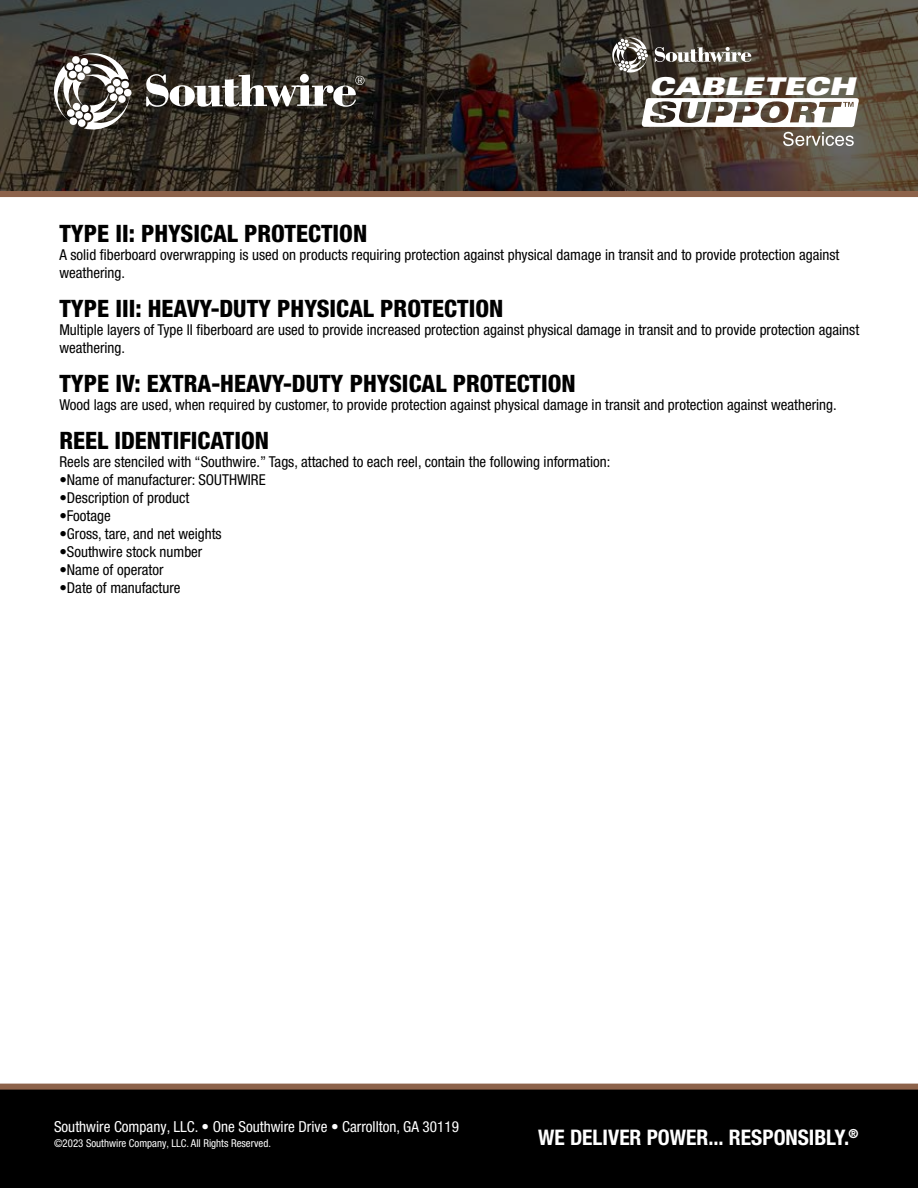
<style>
.page{position:relative;width:918px;height:1188px;background:#fff}
.page>*{position:absolute;margin:0;border:0;box-sizing:border-box;transform-origin:0 0}
.t1{font:italic 900 expanded 24.45px "Univers";color:#fff}
.t2{font:800 condensed 24px "Helvetica Neue LT Pro";color:#000}
.t3{font:700 condensed 21.45px "Helvetica Neue LT Pro";color:#fff}
.t4{font:condensed 15.15px "Helvetica Neue LT Pro";color:#fff}
.t5{font:condensed 15px/18px "Helvetica Neue LT Pro";color:#000}
.t6{font:condensed 10.8px "Helvetica Neue LT Pro";color:#fff}
</style>
<div class="page">
<svg style="left:0;top:0;width:918px;height:191px;background:#3c342b"></svg>
<svg style="left:146px;top:74px;width:218px;height:33px"></svg>
<svg style="left:54px;top:53px;width:78px;height:77px"></svg>
<div style="left:0;top:191px;width:918px;height:6px;background:#8d634b"></div>
<div style="left:0;top:1090px;width:918px;height:98px;background:#000"></div>
<div style="left:0;top:1084px;width:918px;height:6px;background:#8d634b"></div>
<svg style="left:641px;top:98px;width:219px;height:48px"></svg>
<svg style="left:655px;top:47px;width:96px;height:15px"></svg>
<svg style="left:612px;top:37px;width:36px;height:36px"></svg>
<h1 class="t1" style="left:649px;top:72px;width:208px">CABLETECH</h1>
<h2 class="t2" style="left:59px;top:219px;width:309px">TYPE II: PHYSICAL PROTECTION</h2>
<p class="t5" style="left:59px;top:245px;width:782px">A solid fiberboard overwrapping is used on products requiring protection against physical damage in transit and to provide protection against weathering.</p>
<h2 class="t2" style="left:59px;top:294px;width:445px">TYPE III: HEAVY-DUTY PHYSICAL PROTECTION</h2>
<p class="t5" style="left:59px;top:320px;width:801px">Multiple layers of Type II fiberboard are used to provide increased protection against physical damage in transit and to provide protection against weathering.</p>
<h2 class="t2" style="left:59px;top:369px;width:518px">TYPE IV: EXTRA-HEAVY-DUTY PHYSICAL PROTECTION</h2>
<p class="t5" style="left:59px;top:395px;width:779px">Wood lags are used, when required by customer, to provide protection against physical damage in transit and protection against weathering.</p>
<h2 class="t2" style="left:59px;top:426px;width:211px">REEL IDENTIFICATION</h2>
<p class="t5" style="left:59px;top:452px;width:553px">Reels are stenciled with “Southwire.” Tags, attached to each reel, contain the following information:</p>
<p class="t5" style="left:59px;top:470px;width:208px">•Name of manufacturer: SOUTHWIRE</p>
<p class="t5" style="left:59px;top:488px;width:131px">•Description of product</p>
<p class="t5" style="left:59px;top:506px;width:53px">•Footage</p>
<p class="t5" style="left:59px;top:524px;width:164px">•Gross, tare, and net weights</p>
<p class="t5" style="left:59px;top:542px;width:144px">•Southwire stock number</p>
<p class="t5" style="left:59px;top:560px;width:106px">•Name of operator</p>
<p class="t5" style="left:59px;top:578px;width:123px">•Date of manufacture</p>
<p class="t4" style="left:54px;top:1118px;width:406px">Southwire Company, LLC. • One Southwire Drive • Carrollton, GA 30119</p>
<p class="t6" style="left:54px;top:1137px;width:218px">©2023 Southwire Company, LLC. All Rights Reserved.</p>
<h3 class="t3" style="left:538px;top:1124px;width:322px">WE DELIVER POWER... RESPONSIBLY.<sup>®</sup></h3>
</div>
